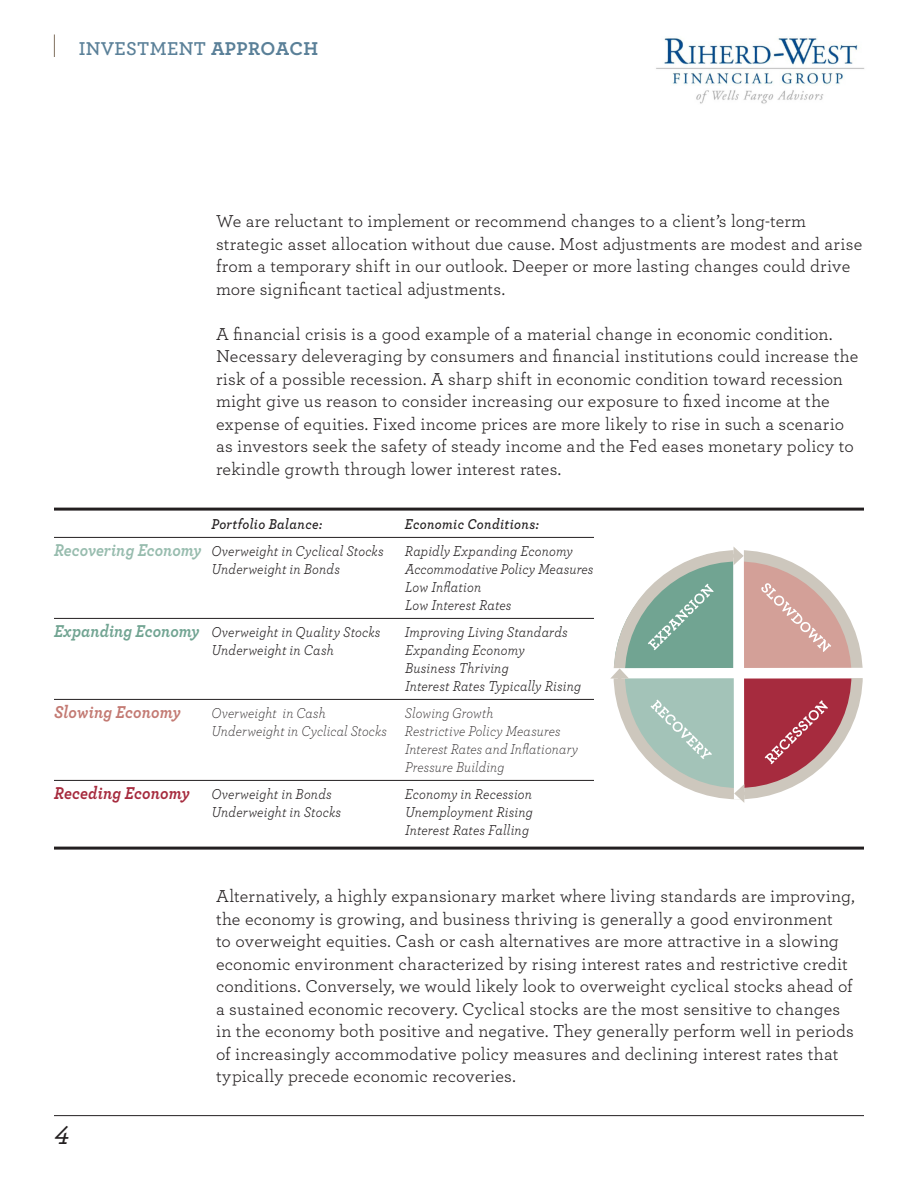
<style>
.page{position:relative;width:918px;height:1188px;background:#fff}
.page>*{position:absolute;margin:0;border:0;box-sizing:border-box;transform-origin:0 0}
.t1{font:27px "Archer Medium LF Italic";color:#231f20}
.t2{font:600 19.5px "Archer";letter-spacing:.015em;color:#5a8098}
.t3{font:18px/22.5px "Archer";letter-spacing:.005em;color:#231f20}
.t4{font:italic 700 18px "Archer";letter-spacing:.01em;color:#c37a73;scale:.9 1}
.t5{font:italic 15px "Archer";letter-spacing:.01em;color:#231f20;scale:.9 1}
.t6{font:italic 300 15px "Archer";letter-spacing:.01em;color:#231f20;scale:.9 1}
.t7{font:italic 600 15px "Archer";letter-spacing:.025em;color:#231f20;scale:.9 1}
.s1{font-weight:700}
.s2{font-weight:700;font-size:18px;color:#97bcae}
.s3{font-weight:700;font-size:18px;color:#71a492}
.s4{font-weight:700;font-size:18px;color:#a62b3e}
</style>
<div class="page">
<img style="left:656px;top:37px;width:209px;height:67px">
<svg style="left:54px;top:34px;width:1px;height:23px"></svg>
<svg style="left:610px;top:547px;width:251px;height:256px"></svg>
<hr style="left:54px;top:508px;width:810px;height:3px;background:#231f20">
<hr style="left:54px;top:537px;width:540px;height:1px;background:#231f20">
<hr style="left:54px;top:618px;width:540px;height:1px;background:#231f20">
<hr style="left:54px;top:699px;width:540px;height:1px;background:#231f20">
<hr style="left:54px;top:780px;width:540px;height:1px;background:#231f20">
<hr style="left:54px;top:847px;width:810px;height:3px;background:#231f20">
<hr style="left:54px;top:1115px;width:810px;height:1px;background:#231f20">
<p class="t2" style="left:79px;top:36px;width:241px">INVESTMENT <span class="s1">APPROACH</span></p>
<p class="t3" style="left:216px;top:209px;width:648px">We are reluctant to implement or recommend changes to a client’s long-term strategic asset allocation without due cause. Most adjustments are modest and arise from a temporary shift in our outlook. Deeper or more lasting changes could drive more significant tactical adjustments.</p>
<p class="t3" style="left:216px;top:322px;width:644px">A financial crisis is a good example of a material change in economic condition.<br>Necessary deleveraging by consumers and financial institutions could increase the risk of a possible recession. A sharp shift in economic condition toward recession might give us reason to consider increasing our exposure to fixed income at the expense of equities. Fixed income prices are more likely to rise in such a scenario as investors seek the safety of steady income and the Fed eases monetary policy to rekindle growth through lower interest rates.</p>
<p class="t7" style="left:212px;top:514px;width:125px">Portfolio Balance:</p>
<p class="t7" style="left:405px;top:514px;width:150px">Economic Conditions:</p>
<p class="t5" style="left:54px;top:541px;width:368px"><span class="s2">Recovering Economy</span> Overweight in Cyclical Stocks</p>
<p class="t5" style="left:405px;top:541px;width:188px">Rapidly Expanding Economy</p>
<p class="t5" style="left:212px;top:559px;width:144px">Underweight in Bonds</p>
<p class="t5" style="left:405px;top:559px;width:211px">Accommodative Policy Measures</p>
<p class="t5" style="left:405px;top:577px;width:86px">Low Inflation</p>
<p class="t5" style="left:405px;top:595px;width:120px">Low Interest Rates</p>
<p class="t5" style="left:54px;top:622px;width:364px"><span class="s3">Expanding Economy</span> Overweight in Quality Stocks</p>
<p class="t5" style="left:405px;top:622px;width:182px">Improving Living Standards</p>
<p class="t5" style="left:212px;top:640px;width:137px">Underweight in Cash</p>
<p class="t5" style="left:405px;top:640px;width:135px">Expanding Economy</p>
<p class="t5" style="left:405px;top:658px;width:117px">Business Thriving</p>
<p class="t5" style="left:405px;top:676px;width:197px">Interest Rates Typically Rising</p>
<p class="t4" style="left:54px;top:700px;width:142px">Slowing Economy</p>
<p class="t6" style="left:212px;top:703px;width:128px">Overweight in Cash</p>
<p class="t6" style="left:405px;top:703px;width:100px">Slowing Growth</p>
<p class="t6" style="left:212px;top:721px;width:389px">Underweight in Cyclical Stocks Restrictive Policy Measures</p>
<p class="t6" style="left:405px;top:739px;width:194px">Interest Rates and Inflationary</p>
<p class="t6" style="left:405px;top:757px;width:112px">Pressure Building</p>
<p class="t5" style="left:54px;top:784px;width:310px"><span class="s4">Receding Economy</span> Overweight in Bonds</p>
<p class="t5" style="left:405px;top:784px;width:143px">Economy in Recession</p>
<p class="t5" style="left:212px;top:802px;width:145px">Underweight in Stocks</p>
<p class="t5" style="left:405px;top:802px;width:144px">Unemployment Rising</p>
<p class="t5" style="left:405px;top:820px;width:139px">Interest Rates Falling</p>
<p class="t1" style="left:54px;top:1118px;width:17px">4</p>
<p class="t3" style="left:216px;top:884px;width:640px">Alternatively, a highly expansionary market where living standards are improving, the economy is growing, and business thriving is generally a good environment<br>to overweight equities. Cash or cash alternatives are more attractive in a slowing economic environment characterized by rising interest rates and restrictive credit conditions. Conversely, we would likely look to overweight cyclical stocks ahead of a sustained economic recovery. Cyclical stocks are the most sensitive to changes in the economy both positive and negative. They generally perform well in periods of increasingly accommodative policy measures and declining interest rates that typically precede economic recoveries.</p>
</div>
